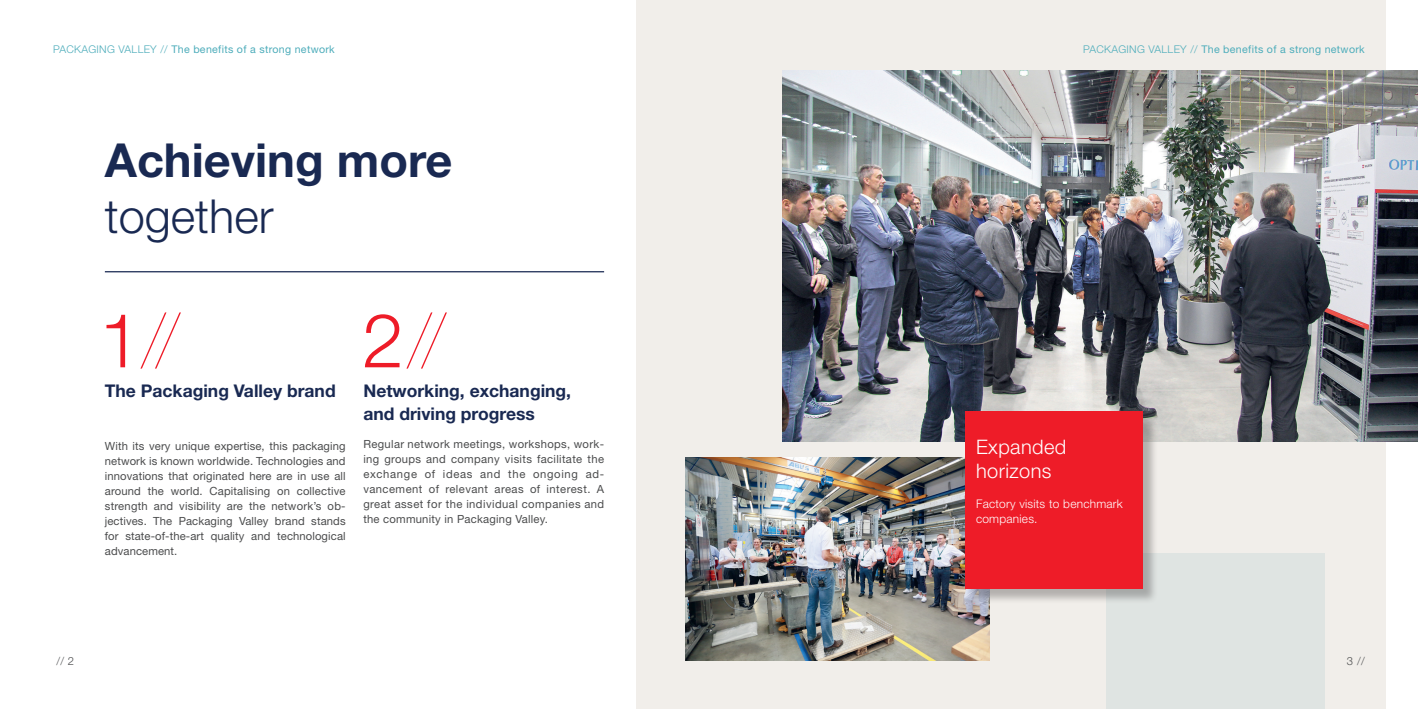
<style>
.page{position:relative;width:1418px;height:709px;background:#fff}
.page>*{position:absolute;margin:0;border:0;box-sizing:border-box;transform-origin:0 0}
.t1{font:200 75px "Helvetica Neue LT Pro";color:#ee1c28}
.t2{font:700 46.88px "Helvetica Neue LT Pro";color:#192952}
.t3{font:300 46.88px "Helvetica Neue LT Pro";color:#192952}
.t4{font:300 20px/24px "Helvetica Neue LT Pro";letter-spacing:.02em;color:#fff}
.t5{font:700 17.5px/22.5px "Helvetica Neue LT Pro";color:#192952}
.t6{font:300 11.88px/15px "Helvetica Neue LT Pro";letter-spacing:.02em;color:#fff}
.t7{font:11.25px/15px "Helvetica Neue LT Pro";letter-spacing:.01em;color:#4b4c4d;text-align:justify}
.t8{font:300 11.25px "Helvetica Neue LT Pro";color:#57585a}
.t9{font:300 11.25px "Helvetica Neue LT Pro";color:#4b4c4d}
.t10{font:10.62px "Helvetica Neue LT Pro";letter-spacing:.03em;color:#4eadbb}
.s1{font-weight:300}
.s2{color:#4b4c4d}
</style>
<div class="page">
<hr style="left:105px;top:271px;width:499px;height:1px;background:#192952">
<div style="left:636px;top:0;width:749px;height:709px;background:#f1eeea"></div>
<div style="left:1106px;top:553px;width:218px;height:156px;background:#dfe4e2"></div>
<img style="left:685px;top:457px;width:304px;height:203px">
<img style="left:782px;top:70px;width:635px;height:371px">
<div style="left:967px;top:413px;width:191px;height:191px;background:#231f20;opacity:.3"></div>
<div style="left:965px;top:411px;width:177px;height:177px;background:#ee1c28"></div>
<p class="t10" style="left:53px;top:43px;width:283px"><span class="s1">PACKAGING VALLEY //</span> The benefits of a strong network</p>
<p class="t10" style="left:1083px;top:43px;width:283px"><span class="s1">PACKAGING VALLEY //</span> The benefits of a strong network</p>
<h2 class="t2" style="left:105px;top:130px;width:349px">Achieving more</h2>
<h2 class="t3" style="left:105px;top:187px;width:170px">together</h2>
<h1 class="t1" style="left:99px;top:297px;width:83px"><span class="s1">1</span>//</h1>
<h1 class="t1" style="left:362px;top:297px;width:86px"><span class="s1">2</span>//</h1>
<h3 class="t5" style="left:105px;top:379px;width:232px">The Packaging Valley brand</h3>
<p class="t7" style="left:105px;top:438px;width:242px">With its very unique expertise, this packaging network is known worldwide. Technologies and innovations that originated here are in use all around the world. Capitalising on collective strength and visibility are the network’s ob&shy;jectives. The Packaging Valley brand stands for state-of-the-art quality and technological advancement.</p>
<h3 class="t5" style="left:363px;top:379px;width:209px">Networking, exchanging, and driving progress</h3>
<p class="t7" style="left:363px;top:436px;width:242px">Regular network meetings, workshops, work&shy;ing groups and company visits facilitate the exchange of ideas and the ongoing ad&shy;vancement of relevant areas of interest. A great asset for the individual companies and the community in Packaging Valley.</p>
<h3 class="t4" style="left:976px;top:434px;width:92px">Expanded horizons</h3>
<p class="t6" style="left:976px;top:496px;width:148px">Factory visits to benchmark companies.</p>
<p class="t8" style="left:57px;top:654px;width:19px">// <span class="s2">2</span></p>
<p class="t8" style="left:1346px;top:654px;width:20px"><span class="s2">3</span> //</p>
<p class="t9" style="left:1350px;top:654px;width:15px">03</p>
</div>
